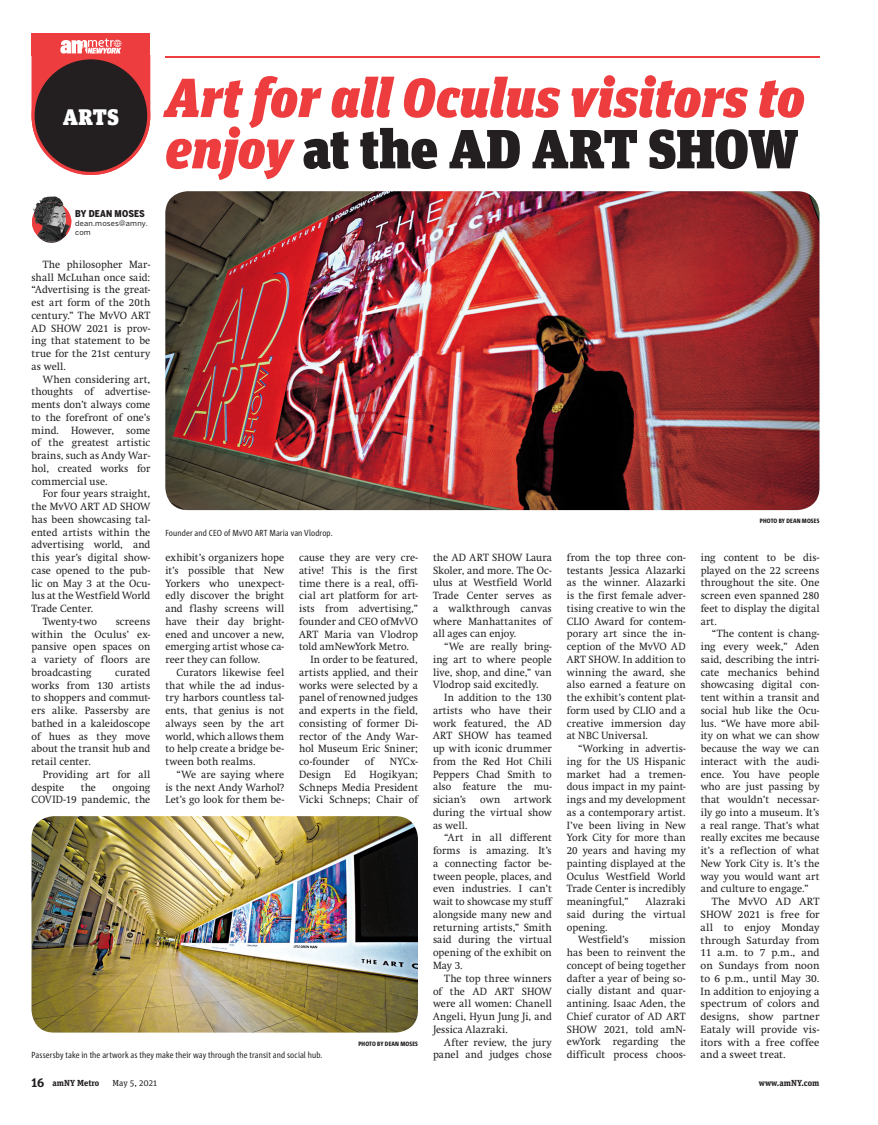
<style>
.page{position:relative;width:878px;height:1125px;background:#fff}
.page>*{position:absolute;margin:0;border:0;box-sizing:border-box;transform-origin:0 0}
.t1{font:italic 900 55px/51.2px "Unit Slab Pro";color:#ee3d3f}
.t2{font:900 22.5px "Unit Slab Pro";color:#fff}
.t3{font:10.38px/12.8px "Metro Swift";letter-spacing:.01em;color:#231f20;text-align:justify;scale:.96 1}
.t4{font:10.38px/12.8px "Metro Swift";letter-spacing:.01em;color:#231f20;text-align:justify}
.t5{font:10.38px "Metro Swift";letter-spacing:.03em;color:#231f20;scale:.96 1}
.t6{font:900 9.38px "Benton Sans Cond";letter-spacing:.015em;color:#231f20}
.t7{font:8.75px "Corpid Cd OT";letter-spacing:.015em;color:#231f20}
.t8{font:700 8.75px "Unit Slab Pro";color:#231f20}
.t9{font:8.75px "Unit Slab Pro";color:#231f20}
.t10{font:7.5px/9px "Benton Sans";letter-spacing:.025em;color:#231f20}
.t11{font:800 6.25px "Corpid Cd OT";letter-spacing:.02em;color:#231f20}
.s1{font-style:normal;color:#231f20}
.s2{font-size:12.5px}
</style>
<div class="page">
<hr style="left:165px;top:56px;width:654px;height:2px;background:#ee3d3f">
<div style="left:32px;top:34px;width:118px;height:22px;background:#ee3d3f"></div>
<svg style="left:32px;top:38px;width:118px;height:137px"></svg>
<svg style="left:39px;top:197px;width:6px;height:5px"></svg>
<img style="left:32px;top:202px;width:39px;height:40px">
<img style="left:165px;top:191px;width:654px;height:319px">
<img style="left:32px;top:816px;width:386px;height:217px">
<h2 class="t2" style="left:63px;top:100px;width:58px">ARTS</h2>
<h1 class="t1" style="left:165px;top:69px;width:641px">Art for all Oculus visitors to enjoy <span class="s1">at the AD ART SHOW</span></h1>
<p class="t6" style="left:75px;top:207px;width:71px">BY DEAN MOSES</p>
<p class="t10" style="left:75px;top:219px;width:74px">dean.moses@amny. com</p>
<p class="t3" style="left:32px;top:258px;width:125px;text-indent:11px">The philosopher Mar&shy;shall McLuhan once said: “Advertising is the great&shy;est art form of the 20th century.” The MvVO ART AD SHOW 2021 is prov&shy;ing that statement to be true for the 21st century as well.</p>
<p class="t3" style="left:32px;top:373px;width:125px;text-indent:11px">When considering art, thoughts of advertise&shy;ments don’t always come to the forefront of one’s mind. However, some of the greatest artistic brains, such as Andy War&shy;hol, created works for commercial use.</p>
<p class="t3" style="left:43px;top:487px;width:113px">For four years straight,</p>
<p class="t3" style="left:32px;top:500px;width:125px">the MvVO ART AD SHOW</p>
<p class="t3" style="left:32px;top:513px;width:125px">has been showcasing tal-</p>
<p class="t3" style="left:32px;top:526px;width:125px">ented artists within the</p>
<p class="t3" style="left:32px;top:538px;width:125px">advertising world, and</p>
<p class="t3" style="left:32px;top:551px;width:125px">this year’s digital show-</p>
<p class="t3" style="left:32px;top:564px;width:125px">case opened to the pub-</p>
<p class="t3" style="left:32px;top:577px;width:125px">lic on May 3 at the Ocu-</p>
<p class="t3" style="left:32px;top:589px;width:125px">lus at the Westfield World</p>
<p class="t3" style="left:32px;top:602px;width:66px">Trade Center.</p>
<p class="t3" style="left:43px;top:615px;width:58px">Twenty-two</p>
<p class="t3" style="left:32px;top:615px;width:125px;text-indent:84px">screens within the Oculus’ ex&shy;pansive open spaces on a variety of floors are broadcasting</p>
<p class="t3" style="left:32px;top:666px;width:125px;text-indent:83px">curated works from 130 artists to shoppers and commut&shy;ers alike. Passersby are bathed in a kaleidoscope of hues as they move about the transit hub and retail center.</p>
<p class="t3" style="left:32px;top:768px;width:125px;text-indent:11px">Providing art for all despite</p>
<p class="t3" style="left:81px;top:781px;width:17px">the</p>
<p class="t3" style="left:32px;top:781px;width:125px;text-align:right">ongoing<br>COVID-19 pandemic, the</p>
<p class="t7" style="left:165px;top:527px;width:169px">Founder and CEO of MvVO ART Maria van Vlodrop.</p>
<p class="t3" style="left:165px;top:551px;width:125px">exhibit’s organizers hope it’s possible that New Yorkers who unexpect&shy;edly discover the bright and flashy screens will have their day bright&shy;ened and uncover a new, emerging artist whose ca&shy;reer they can follow.</p>
<p class="t3" style="left:165px;top:666px;width:125px;text-indent:11px">Curators likewise feel that while the ad indus&shy;try harbors countless tal&shy;ents, that genius is not always seen by the art world, which allows them to help create a bridge be&shy;tween both realms.</p>
<p class="t3" style="left:165px;top:768px;width:125px;text-indent:11px">“We are saying where is the next Andy Warhol?<br>Let’s go look for them be-</p>
<p class="t3" style="left:299px;top:551px;width:125px">cause they are very cre-</p>
<p class="t3" style="left:299px;top:564px;width:125px">ative! This is the first</p>
<p class="t3" style="left:299px;top:577px;width:125px">time there is a real, offi-</p>
<p class="t3" style="left:299px;top:589px;width:125px">cial art platform for art-</p>
<p class="t3" style="left:299px;top:602px;width:125px">ists from advertising,”</p>
<p class="t3" style="left:299px;top:615px;width:125px">founder and CEO ofMvVO</p>
<p class="t3" style="left:299px;top:628px;width:125px">ART Maria van Vlodrop</p>
<p class="t3" style="left:299px;top:640px;width:116px">told amNewYork Metro.</p>
<p class="t3" style="left:310px;top:653px;width:113px">In order to be featured,</p>
<p class="t3" style="left:299px;top:666px;width:125px">artists applied, and their</p>
<p class="t3" style="left:299px;top:679px;width:125px">works were selected by a</p>
<p class="t3" style="left:299px;top:691px;width:125px">panel of renowned judges</p>
<p class="t3" style="left:299px;top:704px;width:125px">and experts in the field,</p>
<p class="t3" style="left:299px;top:717px;width:125px">consisting of former Di-</p>
<p class="t3" style="left:299px;top:730px;width:125px">rector of the Andy War-</p>
<p class="t3" style="left:299px;top:742px;width:125px">hol Museum Eric Sniner;</p>
<p class="t3" style="left:299px;top:755px;width:54px">co-founder</p>
<p class="t3" style="left:365px;top:755px;width:11px">of</p>
<p class="t3" style="left:389px;top:755px;width:31px">NYCx-</p>
<p class="t3" style="left:299px;top:768px;width:35px">Design</p>
<p class="t3" style="left:344px;top:768px;width:14px">Ed</p>
<p class="t3" style="left:299px;top:768px;width:125px;text-indent:70px">Hogikyan; Schneps Media President Vicki Schneps; Chair of</p>
<p class="t11" style="left:358px;top:1040px;width:61px">PHOTO BY DEAN MOSES</p>
<p class="t7" style="left:32px;top:1050px;width:292px">Passersby take in the artwork as they make their way through the transit and social hub.</p>
<p class="t3" style="left:433px;top:551px;width:125px">the AD ART SHOW Laura Skoler, and more. The Oc&shy;ulus at Westfield World Trade Center serves as a walkthrough canvas where Manhattanites of all ages can enjoy.</p>
<p class="t3" style="left:433px;top:640px;width:125px;text-indent:11px">“We are really bring&shy;ing art to where people live, shop, and dine,” van Vlodrop said excitedly.</p>
<p class="t3" style="left:433px;top:691px;width:125px;text-indent:11px">In addition to the 130 artists who have their work featured, the AD ART SHOW has teamed up with iconic drummer from the Red Hot Chili Peppers Chad Smith to also feature the mu&shy;sician’s</p>
<p class="t3" style="left:433px;top:793px;width:125px;text-indent:81px">artwork during the virtual show as well.</p>
<p class="t3" style="left:433px;top:832px;width:125px;text-indent:11px">“Art in all different forms is amazing. It’s a connecting factor be&shy;tween people, places, and even industries. I can’t wait to showcase my stuff alongside many new and returning artists,” Smith said during the virtual opening of the exhibit on May 3.</p>
<p class="t3" style="left:433px;top:972px;width:125px;text-indent:11px">The top three winners of the AD ART SHOW were all women: Chanell Angeli, Hyun Jung Ji, and Jessica Alazraki.</p>
<p class="t3" style="left:433px;top:1036px;width:125px;text-align:right">After review, the jury panel and judges chose</p>
<p class="t3" style="left:480px;top:793px;width:23px">own</p>
<p class="t3" style="left:567px;top:551px;width:125px">from the top three con&shy;testants Jessica Alazarki as the winner. Alazarki is the first female adver&shy;tising creative to win the CLIO Award for contem&shy;porary art since the in&shy;ception of the MvVO AD ART SHOW. In addition to winning the award, she also earned a feature on the exhibit’s content plat&shy;form used by CLIO and a creative immersion day at NBC Universal.</p>
<p class="t3" style="left:567px;top:742px;width:125px;text-indent:11px">“Working in advertis&shy;ing for the US Hispanic market had a tremen&shy;dous impact in my paint&shy;ings and my development as a contemporary artist.<br>I’ve been living in New York City for more than 20 years and having my painting displayed at the Oculus Westfield World Trade Center is incredibly meaningful,”</p>
<p class="t3" style="left:645px;top:895px;width:43px">Alazraki</p>
<p class="t5" style="left:567px;top:908px;width:125px">said during the virtual</p>
<p class="t3" style="left:567px;top:921px;width:44px">opening.</p>
<p class="t3" style="left:578px;top:934px;width:54px">Westfield’s</p>
<p class="t3" style="left:567px;top:934px;width:125px;text-indent:83px">mission has been to reinvent the concept of being together dafter a year of being so&shy;cially distant and quar&shy;antining. Isaac Aden, the Chief curator of AD ART SHOW 2021, told amN&shy;ewYork regarding the difficult process choos-</p>
<p class="t11" style="left:759px;top:517px;width:61px">PHOTO BY DEAN MOSES</p>
<p class="t3" style="left:700px;top:551px;width:125px">ing content to be dis&shy;played on the 22 screens throughout the site. One screen even spanned 280 feet to display the digital art.</p>
<p class="t3" style="left:700px;top:628px;width:125px;text-indent:11px">“The content is chang&shy;ing every week,” Aden said, describing the intri&shy;cate mechanics behind showcasing digital con&shy;tent within a transit and social hub like the Ocu&shy;lus. “We have more abil&shy;ity on what we can show because the way we can interact with the audi&shy;ence. You have people who are just passing by that wouldn’t necessar&shy;ily go into a museum. It’s a real range. That’s what really excites me because it’s a reflection of what New York City is. It’s the way you would want art and culture to engage.”</p>
<p class="t4" style="left:700px;top:896px;width:120px;text-indent:11px">The MvVO AD ART SHOW 2021 is free for all to enjoy Monday through Saturday from 11 a.m. to 7 p.m., and on Sundays from noon to 6 p.m., until May 30.<br>In addition to enjoying a spectrum of colors and designs, show partner Eataly will provide vis&shy;itors with a free coffee and a sweet treat.</p>
<p class="t8" style="left:32px;top:1076px;width:69px"><span class="s2">16</span> amNY Metro</p>
<p class="t9" style="left:112px;top:1077px;width:46px">May 5, 2021</p>
<p class="t8" style="left:758px;top:1076px;width:62px">www.amNY.com</p>
</div>
